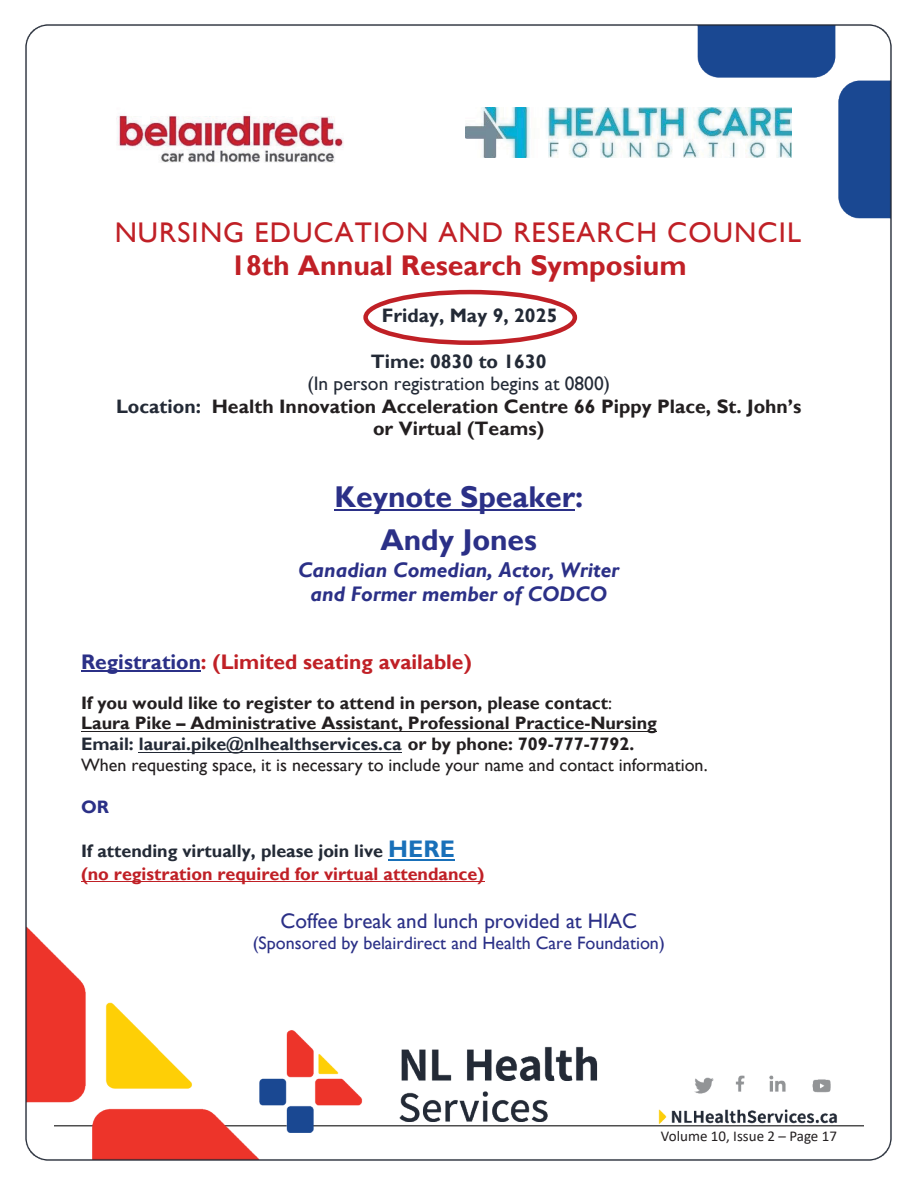
<style>
.page{position:relative;width:918px;height:1188px;background:#fff}
.page>*{position:absolute;margin:0;border:0;box-sizing:border-box;transform-origin:0 0}
.t1{font:700 30px/43.3px "Gill Sans";color:#2b3087;text-align:center}
.t2{font:28.5px/33px "Gill Sans";letter-spacing:.04em;color:#c02026;text-align:center}
.t3{font:italic 700 21px/24.3px "Gill Sans";color:#2b3087;text-align:center}
.t4{font:700 21px "Gill Sans";color:#c02026}
.t5{font:21px "Gill Sans";color:#2b3087}
.t6{font:700 19.5px/22.6px "Gill Sans";color:#231f20;text-align:center}
.t7{font:700 19.5px "Gill Sans";letter-spacing:.005em;color:#232a36}
.t8{font:700 18px/20.9px "Gill Sans";color:#231f20}
.t9{font:700 18px/22.4px "Gill Sans";color:#c02026}
.t10{font:18px "Gill Sans";color:#2b3087}
.t11{font:700 18px "Gill Sans";color:#2b3087}
.t12{font:15px "Calibri";color:#231f20}
.s1{font-weight:700}
.s2{color:#232a36}
.s3{font-weight:400;color:#232a36}
.s4{color:#2b3087}
.s5{font-weight:400}
.s6{font-size:24px;color:#1970b9}
</style>
<div class="page">
<img style="left:25px;top:24px;width:867px;height:1137px">
<div style="left:363px;top:290px;width:214px;height:55px;border:4px solid #c02026;border-radius:50%"></div>
<hr style="left:335px;top:509px;width:240px;height:2px;background:#2b3087">
<hr style="left:81px;top:671px;width:120px;height:1px;background:#2b3087">
<hr style="left:81px;top:731px;width:576px;height:1px;background:#231f20">
<hr style="left:139px;top:752px;width:263px;height:1px;background:#232a36">
<hr style="left:388px;top:859px;width:67px;height:1px;background:#1970b9">
<hr style="left:81px;top:881px;width:404px;height:1px;background:#c02026">
<img style="left:109px;top:83px;width:253px;height:112px">
<img style="left:466px;top:108px;width:326px;height:49px">
<p class="t2" style="left:115px;top:217px;width:688px">NURSING EDUCATION AND RESEARCH COUNCIL<br><span class="s1">18th Annual Research Symposium</span></p>
<p class="t7" style="left:382px;top:304px;width:177px">Friday, May 9, 2025</p>
<p class="t6" style="left:116px;top:350px;width:687px"><span class="s2">Time: 0830 to 1630<br></span><span class="s3">(In person registration begins at 0800)<br></span><span class="s2">Location:</span> Health Innovation Acceleration Centre 66 Pippy Place, St. John’s or Virtual (Teams)</p>
<p class="t1" style="left:335px;top:476px;width:250px">Keynote Speaker:<br>Andy Jones</p>
<p class="t3" style="left:298px;top:558px;width:323px">Canadian Comedian, Actor, Writer and Former member of CODCO</p>
<p class="t4" style="left:81px;top:649px;width:392px"><span class="s4">Registration</span>: (Limited seating available)</p>
<p class="t8" style="left:81px;top:693px;width:628px">If you would like to register to attend in person, please contact<span class="s5">:<br></span>Laura Pike – Administrative Assistant, Professional Practice-Nursing <span class="s2">Email: laurai.pike@nlhealthservices.ca</span> or by phone: 709-777-7792.<br><span class="s5">When requesting space, it is necessary to include your name and contact information.</span></p>
<p class="t11" style="left:81px;top:796px;width:30px">OR</p>
<p class="t9" style="left:81px;top:841px;width:405px"><span class="s2">If attending virtually, please join live</span> <span class="s6">HERE </span>(no registration required for virtual attendance)</p>
<p class="t5" style="left:280px;top:908px;width:358px">Coffee break and lunch provided at HIAC</p>
<p class="t10" style="left:253px;top:933px;width:414px">(Sponsored by belairdirect and Health Care Foundation)</p>
<p class="t12" style="left:661px;top:1125px;width:178px">Volume 10, Issue 2 – Page 17</p>
</div>
